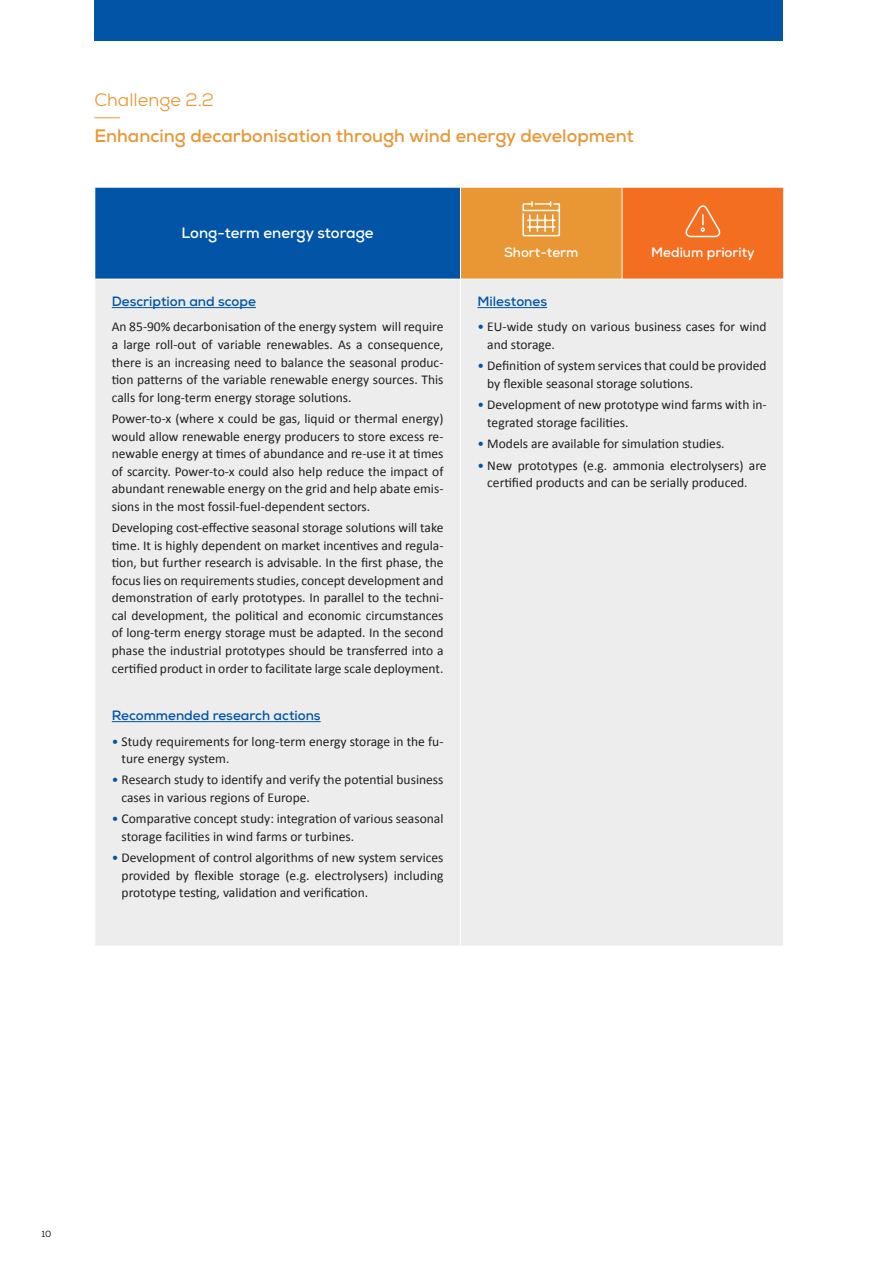
<style>
.page{position:relative;width:893px;height:1263px;background:#fff}
.page>*{position:absolute;margin:0;border:0;box-sizing:border-box;transform-origin:0 0}
.t1{font:700 18px "Nexa";color:#e99635}
.t2{font:18px "Nexa";color:#e99635}
.t3{font:700 15px "Nexa";color:#fff}
.t4{font:13.5px/17.5px "Calibri";color:#231f20}
.t5{font:700 13.5px "Nexa";color:#0154a6}
.t6{font:700 13.5px "Nexa";color:#fff}
.t7{font:9px "Nexa";color:#231f20}
.s1{color:#0154a6}
</style>
<div class="page">
<svg style="left:94px;top:117px;width:26px;height:1px"></svg>
<div style="left:95px;top:187px;width:365px;height:92px;background:#0154a6"></div>
<div style="left:460px;top:187px;width:162px;height:92px;background:#e99635"></div>
<div style="left:622px;top:187px;width:162px;height:92px;background:#f36e21"></div>
<div style="left:95px;top:280px;width:688px;height:666px;background:#ededee"></div>
<hr style="left:94px;top:187px;width:366px;height:1px;background:#fff">
<hr style="left:460px;top:187px;width:162px;height:1px;background:#fff">
<hr style="left:460px;top:188px;width:1px;height:91px;background:#fff">
<hr style="left:622px;top:187px;width:162px;height:1px;background:#fff">
<hr style="left:622px;top:188px;width:1px;height:91px;background:#fff">
<hr style="left:783px;top:188px;width:1px;height:91px;background:#fff">
<hr style="left:460px;top:279px;width:1px;height:414px;background:#fff">
<hr style="left:460px;top:693px;width:1px;height:253px;background:#fff">
<svg style="left:522px;top:201px;width:39px;height:36px"></svg>
<svg style="left:685px;top:205px;width:36px;height:33px"></svg>
<hr style="left:112px;top:307px;width:144px;height:1px;background:#0154a6">
<hr style="left:477px;top:307px;width:70px;height:1px;background:#0154a6">
<hr style="left:112px;top:721px;width:209px;height:1px;background:#0154a6">
<div style="left:94px;top:0;width:689px;height:41px;background:#0154a6"></div>
<p class="t2" style="left:94px;top:89px;width:121px">Challenge 2.2</p>
<p class="t1" style="left:94px;top:124px;width:541px">Enhancing decarbonisation through wind energy development</p>
<p class="t3" style="left:182px;top:224px;width:194px">Long-term energy storage</p>
<p class="t5" style="left:112px;top:293px;width:146px">Description and scope</p>
<p class="t4" style="left:112px;top:318px;width:333px;text-align:justify">An 85-90% decarbonisation of the energy system will require a large roll-out of variable renewables. As a consequence, there is an increasing need to balance the seasonal produc&shy;tion patterns of the variable renewable energy sources. This calls for long-term energy storage solutions.</p>
<p class="t4" style="left:112px;top:410px;width:333px;text-align:justify">Power-to-x (where x could be gas, liquid or thermal energy) would allow renewable energy producers to store excess re&shy;newable energy at times of abundance and re-use it at times of scarcity. Power-to-x could also help reduce the impact of abundant renewable energy on the grid and help abate emis&shy;sions in the most fossil-fuel-dependent sectors.</p>
<p class="t4" style="left:112px;top:519px;width:333px;text-align:justify">Developing cost-effective seasonal storage solutions will take time. It is highly dependent on market incentives and regula&shy;tion, but further research is advisable. In the first phase, the focus lies on requirements studies, concept development and demonstration of early prototypes. In parallel to the techni&shy;cal development, the political and economic circumstances of long-term energy storage must be adapted. In the second phase the industrial prototypes should be transferred into a certified product in order to facilitate large scale deployment.</p>
<p class="t5" style="left:112px;top:707px;width:210px">Recommended research actions</p>
<p class="t4" style="left:122px;top:732px;width:323px;text-indent:-10px"><span class="s1">•</span> Study requirements for long-term energy storage in the fu&shy;ture energy system.</p>
<p class="t4" style="left:122px;top:771px;width:323px;text-indent:-10px"><span class="s1">•</span> Research study to identify and verify the potential business cases in various regions of Europe.</p>
<p class="t4" style="left:122px;top:810px;width:323px;text-indent:-10px"><span class="s1">•</span> Comparative concept study: integration of various seasonal storage facilities in wind farms or turbines.</p>
<p class="t4" style="left:122px;top:849px;width:323px;text-align:justify;text-indent:-10px"><span class="s1">•</span> Development of control algorithms of new system services provided by flexible storage (e.g. electrolysers) including prototype testing, validation and verification.</p>
<p class="t6" style="left:504px;top:243px;width:76px">Short-term</p>
<p class="t6" style="left:651px;top:244px;width:105px">Medium priority</p>
<p class="t5" style="left:477px;top:293px;width:71px">Milestones</p>
<p class="t4" style="left:487px;top:318px;width:281px;text-indent:-10px"><span class="s1">•</span> EU-wide study on various business cases for wind and storage.</p>
<p class="t4" style="left:487px;top:357px;width:281px;text-indent:-10px"><span class="s1">•</span> Definition of system services that could be provided by flexible seasonal storage solutions.</p>
<p class="t4" style="left:487px;top:396px;width:281px;text-indent:-10px"><span class="s1">•</span> Development of new prototype wind farms with in&shy;tegrated storage facilities.</p>
<p class="t4" style="left:477px;top:435px;width:249px"><span class="s1">•</span> Models are available for simulation studies.</p>
<p class="t4" style="left:487px;top:456px;width:281px;text-indent:-10px"><span class="s1">•</span> New prototypes (e.g. ammonia electrolysers) are certified products and can be serially produced.</p>
<p class="t7" style="left:42px;top:1228px;width:12px">10</p>
</div>
